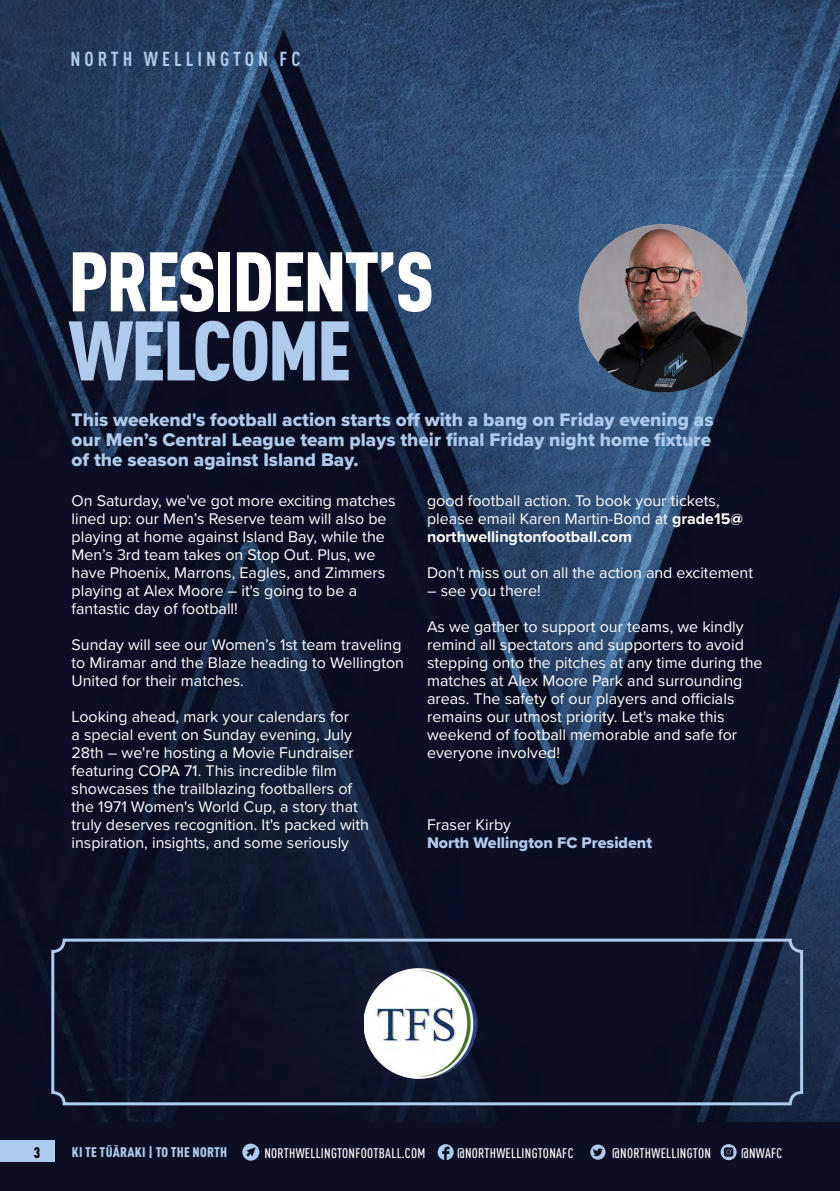
<style>
.page{position:relative;width:840px;height:1191px;background:#fff}
.page>*{position:absolute;margin:0;border:0;box-sizing:border-box;transform-origin:0 0}
.t1{font:900 condensed 83px "DIN Pro";letter-spacing:-.03em;color:#fff}
.t2{font:900 condensed 83px "DIN Pro";letter-spacing:-.03em;color:#aecaec}
.t3{font:700 condensed 20px "DIN Pro";letter-spacing:.2em;color:#aecaec}
.t4{font:19px/20px "Proxima Nova Extrabld";color:#aecaec}
.t5{font:16px/18px "Proxima Nova";color:#fff}
.t6{font:16px "Proxima Nova Extrabld";color:#aecaec}
.t7{font:900 condensed 15px "DIN Pro";color:#000}
.t8{font:500 condensed 13.8px "DIN Pro";letter-spacing:.02em;color:#fff}
.t9{font:900 condensed 13.8px "DIN Pro";letter-spacing:.02em;color:#aecaec}
.s1{font-weight:700}
</style>
<div class="page">
<img style="left:0;top:0;width:839px;height:1123px">
<div style="left:0;top:1123px;width:839px;height:68px;background:#0c0e23"></div>
<div style="left:0;top:1140px;width:54px;height:21px;background:#aecaec"></div>
<svg style="left:437px;top:1144px;width:16px;height:16px"></svg>
<svg style="left:720px;top:1144px;width:16px;height:16px"></svg>
<svg style="left:590px;top:1144px;width:15px;height:15px"></svg>
<svg style="left:242px;top:1143px;width:17px;height:17px"></svg>
<div style="left:51px;top:938px;width:751px;height:167px;border:3px solid #aecaec;border-radius:11px"></div>
<img style="left:364px;top:965px;width:113px;height:113px">
<img style="left:578px;top:224px;width:169px;height:168px;border-radius:84px">
<p class="t3" style="left:70px;top:44px;width:231px">NORTH WELLINGTON FC</p>
<h1 class="t1" style="left:68px;top:217px;width:367px">PRESIDENT’S</h1>
<h1 class="t2" style="left:68px;top:286px;width:284px">WELCOME</h1>
<p class="t4" style="left:71px;top:409px;width:643px">This weekend's football action starts off with a bang on Friday evening as our Men’s Central League team plays their final Friday night home fixture of the season against Island Bay.</p>
<p class="t5" style="left:427px;top:491px;width:317px">good football action. To book your tickets, please email Karen Martin-Bond at <span class="s1">grade15@ northwellingtonfootball.com</span></p>
<p class="t5" style="left:427px;top:563px;width:327px">Don't miss out on all the action and excitement</p>
<p class="t5" style="left:427px;top:581px;width:115px">– see you there!</p>
<p class="t5" style="left:427px;top:617px;width:337px">As we gather to support our teams, we kindly remind all spectators and supporters to avoid stepping onto the pitches at any time during the matches at Alex Moore Park and surrounding areas. The safety of our players and officials remains our utmost priority. Let's make this weekend of football memorable and safe for everyone involved!</p>
<p class="t5" style="left:71px;top:491px;width:325px">On Saturday, we've got more exciting matches lined up: our Men’s Reserve team will also be playing at home against Island Bay, while the Men’s 3rd team takes on Stop Out. Plus, we have Phoenix, Marrons, Eagles, and Zimmers playing at Alex Moore – it's going to be a fantastic day of football!</p>
<p class="t5" style="left:71px;top:635px;width:334px">Sunday will see our Women’s 1st team traveling to Miramar and the Blaze heading to Wellington<br>United for their matches.</p>
<p class="t5" style="left:71px;top:707px;width:299px">Looking ahead, mark your calendars for<br>a special event on Sunday evening, July 28th – we're hosting a Movie Fundraiser featuring COPA 71. This incredible film showcases the trailblazing footballers of the 1971 Women's World Cup, a story that truly deserves recognition. It's packed with inspiration, insights, and some seriously</p>
<p class="t5" style="left:427px;top:815px;width:85px">Fraser Kirby</p>
<p class="t6" style="left:427px;top:831px;width:226px">North Wellington FC President</p>
<p class="t7" style="left:34px;top:1140px;width:8px">3</p>
<p class="t9" style="left:72px;top:1141px;width:157px">KI TE TŪĀRAKI | TO THE NORTH</p>
<p class="t8" style="left:264px;top:1142px;width:162px">NORTHWELLINGTONFOOTBALL.COM</p>
<p class="t8" style="left:457px;top:1142px;width:118px">@NORTHWELLINGTONAFC</p>
<p class="t8" style="left:612px;top:1142px;width:100px">@NORTHWELLINGTON</p>
<p class="t8" style="left:740px;top:1142px;width:43px">@NWAFC</p>
</div>
